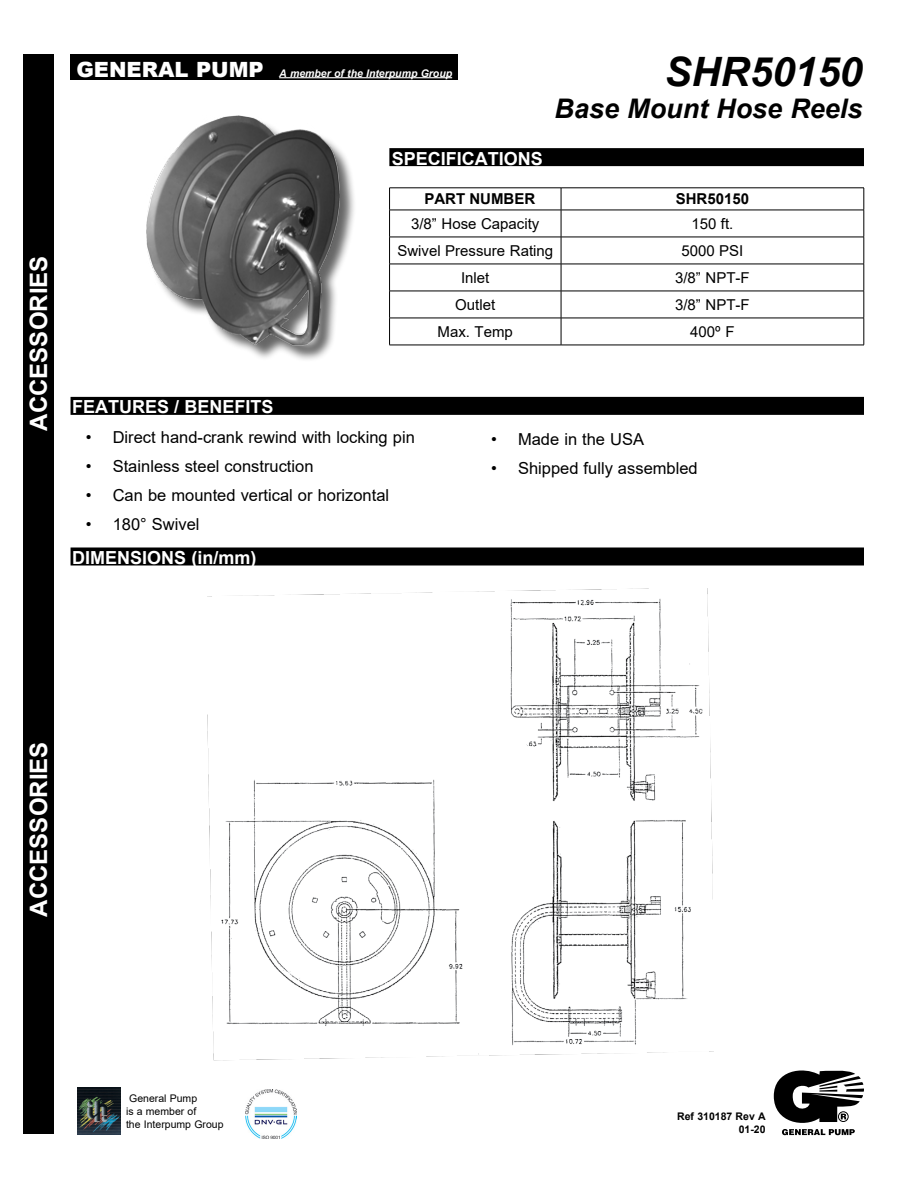
<style>
.page{position:relative;width:918px;height:1188px;background:#fff}
.page>*{position:absolute;margin:0;border:0;box-sizing:border-box;transform-origin:0 0}
.t1{font:italic 700 40.5px "Arial";color:#000}
.t2{font:italic 700 27px "Arial";color:#000}
.t3{font:700 24px "Arial";color:#fff}
.t4{font:700 18px "Arial";color:#fff}
.t5{font:16.5px "Arial";color:#000}
.t6{font:15px "Arial";color:#000}
.t7{font:700 15px "Arial";color:#000}
.t8{font:10.5px/12.6px "Arial";color:#000}
.t9{font:italic 700 10.5px "Arial";color:#fff}
.t10{font:700 10.5px/12.6px "Arial";color:#000;text-align:right}
.s1{font-weight:900;font-style:normal;font-size:21px}
</style>
<div class="page">
<div style="left:24px;top:54px;width:30px;height:1080px;background:#000"></div>
<div style="left:71px;top:54px;width:387px;height:26px;background:#000"></div>
<hr style="left:279px;top:77px;width:173px;height:1px;background:#fff">
<div style="left:389px;top:148px;width:475px;height:18px;background:#000"></div>
<svg style="left:390px;top:189px;width:474px;height:156px"></svg>
<hr style="left:389px;top:188px;width:172px;height:1px;background:#000">
<hr style="left:561px;top:188px;width:303px;height:1px;background:#000">
<hr style="left:389px;top:210px;width:172px;height:1px;background:#000">
<hr style="left:561px;top:210px;width:303px;height:1px;background:#000">
<hr style="left:389px;top:237px;width:172px;height:1px;background:#000">
<hr style="left:561px;top:237px;width:303px;height:1px;background:#000">
<hr style="left:389px;top:264px;width:172px;height:1px;background:#000">
<hr style="left:561px;top:264px;width:303px;height:1px;background:#000">
<hr style="left:389px;top:291px;width:172px;height:1px;background:#000">
<hr style="left:561px;top:291px;width:303px;height:1px;background:#000">
<svg style="left:389px;top:189px;width:1px;height:156px"></svg>
<svg style="left:561px;top:188px;width:1px;height:157px"></svg>
<svg style="left:864px;top:188px;width:1px;height:157px"></svg>
<hr style="left:389px;top:318px;width:172px;height:1px;background:#000">
<hr style="left:561px;top:318px;width:303px;height:1px;background:#000">
<hr style="left:389px;top:345px;width:172px;height:1px;background:#000">
<hr style="left:561px;top:345px;width:303px;height:1px;background:#000">
<div style="left:71px;top:397px;width:793px;height:18px;background:#000"></div>
<div style="left:71px;top:548px;width:793px;height:18px;background:#000"></div>
<img style="left:245px;top:1089px;width:51px;height:49px">
<svg style="left:774px;top:1070px;width:90px;height:65px"></svg>
<img style="left:78px;top:1088px;width:43px;height:46px">
<img style="left:207px;top:588px;width:506px;height:473px">
<div style="left:148px;top:117px;width:209px;height:245px;background:#000;opacity:.6"></div>
<img style="left:146px;top:115px;width:193px;height:230px">
<h3 class="t3" style="left:22px;top:430px;width:176px;rotate:-90deg">ACCESSORIES</h3>
<p class="t9" style="left:76px;top:66px;width:377px"><span class="s1">GENERAL PUMP</span> A member of the Interpump Group</p>
<h1 class="t1" style="left:664px;top:45px;width:200px">SHR50150</h1>
<h2 class="t2" style="left:555px;top:91px;width:309px">Base Mount Hose Reels</h2>
<p class="t4" style="left:392px;top:146px;width:153px">SPECIFICATIONS</p>
<p class="t7" style="left:424px;top:188px;width:112px">PART NUMBER</p>
<p class="t7" style="left:676px;top:188px;width:75px">SHR50150</p>
<p class="t6" style="left:411px;top:213px;width:130px">3/8” Hose Capacity</p>
<p class="t6" style="left:691px;top:213px;width:44px">150 ft.</p>
<p class="t6" style="left:397px;top:240px;width:157px">Swivel Pressure Rating</p>
<p class="t6" style="left:681px;top:240px;width:64px">5000 PSI</p>
<p class="t6" style="left:461px;top:267px;width:30px">Inlet</p>
<p class="t6" style="left:675px;top:267px;width:76px">3/8” NPT-F</p>
<p class="t6" style="left:455px;top:294px;width:42px">Outlet</p>
<p class="t6" style="left:675px;top:294px;width:76px">3/8” NPT-F</p>
<p class="t6" style="left:438px;top:321px;width:77px">Max. Temp</p>
<p class="t6" style="left:690px;top:321px;width:46px">400º F</p>
<p class="t4" style="left:72px;top:394px;width:203px">FEATURES / BENEFITS</p>
<p class="t5" style="left:86px;top:426px;width:331px">• Direct hand-crank rewind with locking pin</p>
<p class="t5" style="left:86px;top:455px;width:229px">• Stainless steel construction</p>
<p class="t5" style="left:86px;top:484px;width:305px">• Can be mounted vertical or horizontal</p>
<p class="t5" style="left:86px;top:513px;width:115px">• 180° Swivel</p>
<p class="t4" style="left:72px;top:545px;width:186px">DIMENSIONS (in/mm)</p>
<p class="t5" style="left:491px;top:428px;width:155px">• Made in the USA</p>
<p class="t5" style="left:491px;top:457px;width:208px">• Shipped fully assembled</p>
<h3 class="t3" style="left:22px;top:916px;width:176px;rotate:-90deg">ACCESSORIES</h3>
<p class="t8" style="left:126px;top:1092px;width:99px;text-indent:3px">General Pump<br>is a member of<br>the Interpump Group</p>
<p class="t10" style="left:677px;top:1110px;width:90px">Ref 310187 Rev A<br>01-20</p>
</div>
